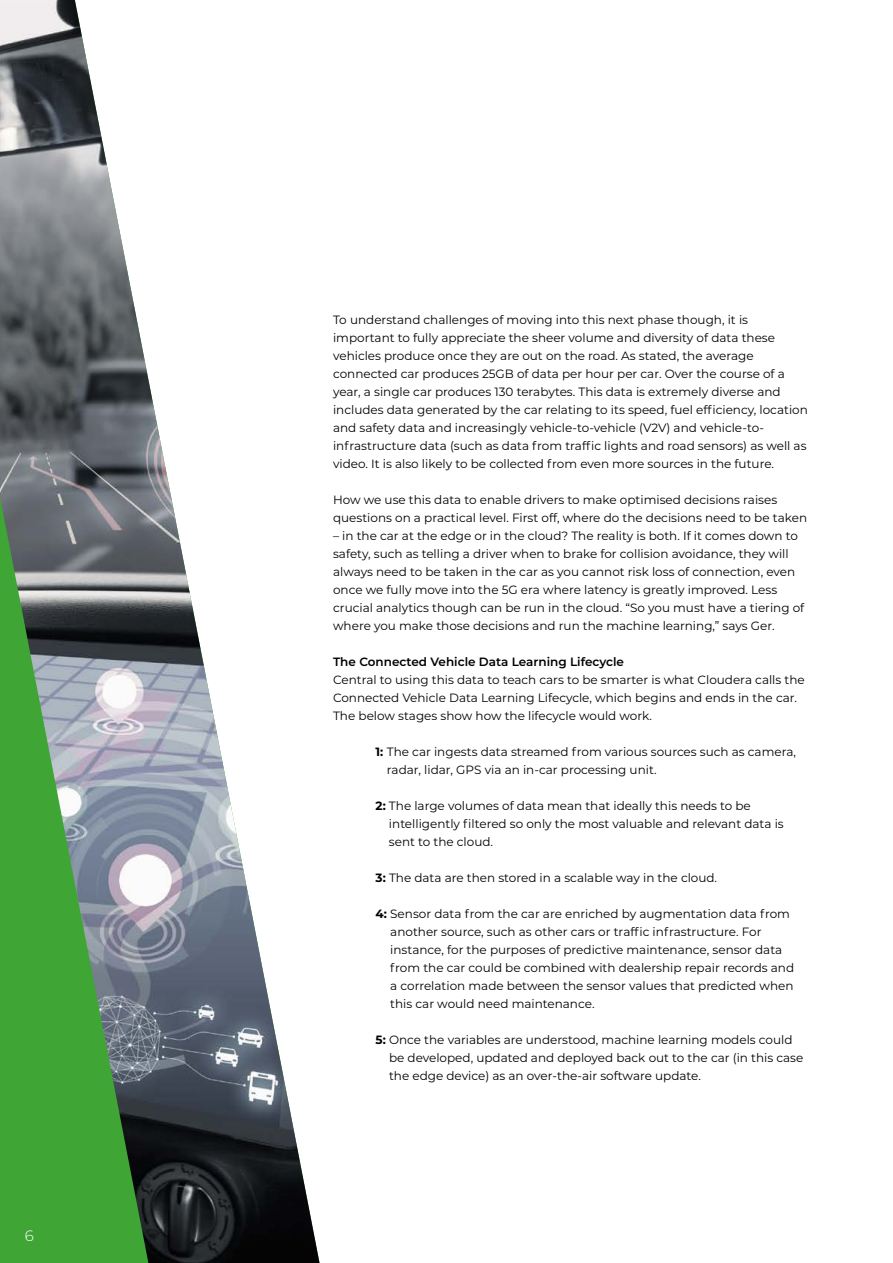
<style>
.page{position:relative;width:893px;height:1263px;background:#fff}
.page>*{position:absolute;margin:0;border:0;box-sizing:border-box;transform-origin:0 0}
.t1{font:300 15px "Montserrat";color:#fff}
.t2{font:12px/18px "Montserrat";color:#000}
.t3{font:600 12px "Montserrat";color:#000}
.s1{font-weight:700}
</style>
<div class="page">
<img style="left:0;top:0;width:320px;height:1263px">
<svg style="left:0;top:497px;width:148px;height:766px;background:#5e9560"></svg>
<p class="t1" style="left:25px;top:1225px;width:11px">6</p>
<p class="t2" style="left:333px;top:310px;width:476px">To understand challenges of moving into this next phase though, it is important to fully appreciate the sheer volume and diversity of data these vehicles produce once they are out on the road. As stated, the average connected car produces 25GB of data per hour per car. Over the course of a year, a single car produces 130 terabytes. This data is extremely diverse and includes data generated by the car relating to its speed, fuel efficiency, location and safety data and increasingly vehicle-to-vehicle (V2V) and vehicle-to&shy;infrastructure data (such as data from traffic lights and road sensors) as well as video. It is also likely to be collected from even more sources in the future.</p>
<p class="t2" style="left:333px;top:490px;width:475px">How we use this data to enable drivers to make optimised decisions raises questions on a practical level. First off, where do the decisions need to be taken</p>
<p class="t2" style="left:333px;top:526px;width:473px">– in the car at the edge or in the cloud? The reality is both. If it comes down to safety, such as telling a driver when to brake for collision avoidance, they will always need to be taken in the car as you cannot risk loss of connection, even once we fully move into the 5G era where latency is greatly improved. Less crucial analytics though can be run in the cloud. “So you must have a tiering of where you make those decisions and run the machine learning,” says Ger.</p>
<p class="t3" style="left:333px;top:653px;width:292px">The Connected Vehicle Data Learning Lifecycle</p>
<p class="t2" style="left:333px;top:670px;width:473px">Central to using this data to teach cars to be smarter is what Cloudera calls the<br>Connected Vehicle Data Learning Lifecycle, which begins and ends in the car.<br>The below stages show how the lifecycle would work.</p>
<p class="t2" style="left:387px;top:742px;width:411px;text-indent:-11px"><span class="s1">1:</span> The car ingests data streamed from various sources such as camera, radar, lidar, GPS via an in-car processing unit.</p>
<p class="t2" style="left:389px;top:796px;width:396px;text-indent:-13px"><span class="s1">2:</span> The large volumes of data mean that ideally this needs to be intelligently filtered so only the most valuable and relevant data is sent to the cloud.</p>
<p class="t2" style="left:376px;top:868px;width:343px"><span class="s1">3:</span> The data are then stored in a scalable way in the cloud.</p>
<p class="t2" style="left:390px;top:904px;width:405px;text-indent:-15px"><span class="s1">4:</span> Sensor data from the car are enriched by augmentation data from another source, such as other cars or traffic infrastructure. For instance, for the purposes of predictive maintenance, sensor data from the car could be combined with dealership repair records and a correlation made between the sensor values that predicted when this car would need maintenance.</p>
<p class="t2" style="left:389px;top:1030px;width:416px;text-indent:-13px"><span class="s1">5:</span> Once the variables are understood, machine learning models could be developed, updated and deployed back out to the car (in this case the edge device) as an over-the-air software update.</p>
</div>
